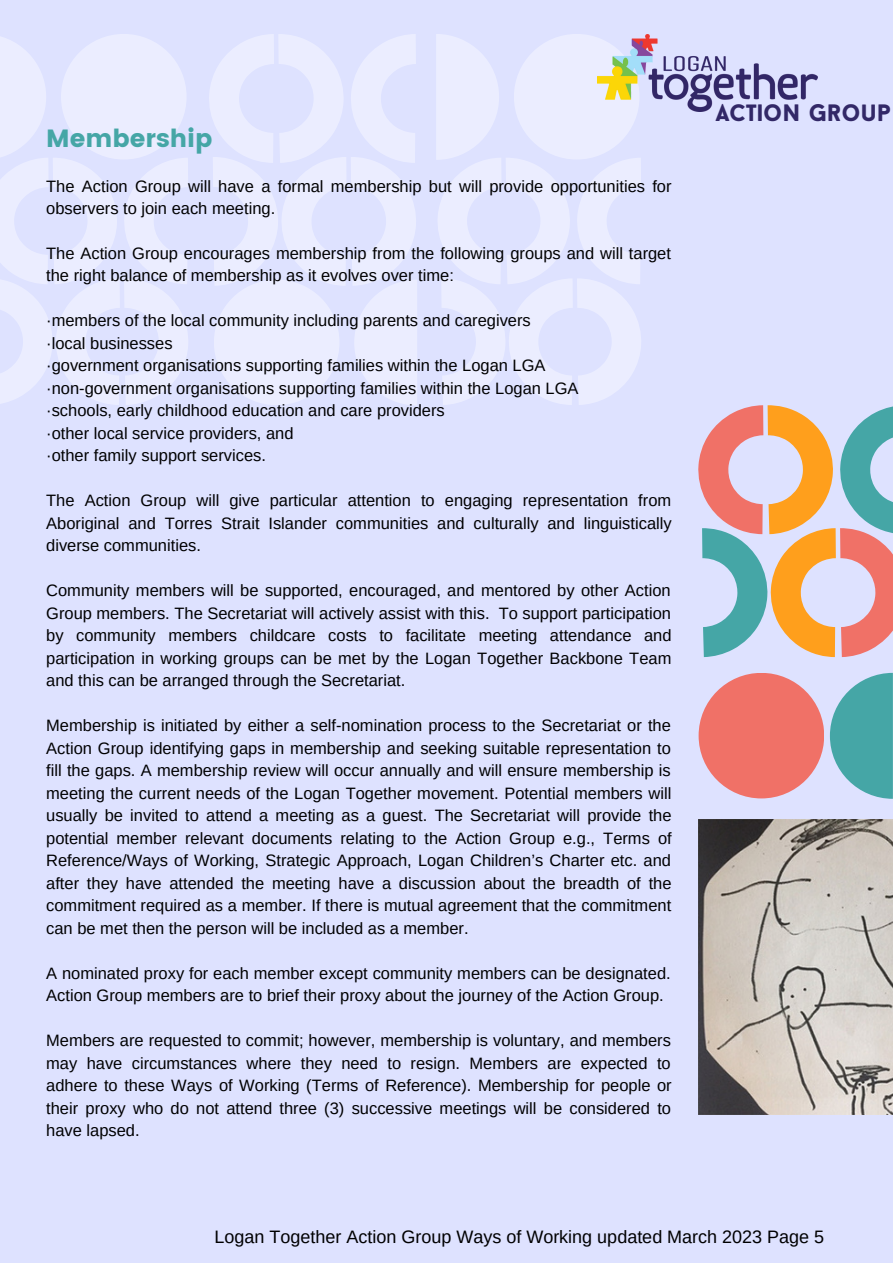
<style>
.page{position:relative;width:893px;height:1264px;background:#fff}
.page>*{position:absolute;margin:0;border:0;box-sizing:border-box;transform-origin:0 0}
.t1{font:24.9px "Poppins";color:#45a6a6}
.t2{font:900 24px "Baron Neue";color:#322867}
.t3{font:18px "Arimo";color:#000}
.t4{font:16.5px/22.5px "Arimo";color:#000}
</style>
<div class="page">
<div style="left:0;top:0;width:892px;height:1262px;background:#dee2ff"></div>
<svg style="left:698px;top:405px;width:194px;height:252px"></svg>
<div style="left:698px;top:673px;width:126px;height:125px;background:#f07167;border-radius:50%"></div>
<svg style="left:0;top:34px;width:188px;height:371px"></svg>
<svg style="left:436px;top:34px;width:205px;height:371px"></svg>
<svg style="left:209px;top:34px;width:208px;height:371px"></svg>
<svg style="left:829px;top:673px;width:63px;height:125px"></svg>
<img style="left:598px;top:34px;width:219px;height:78px">
<img style="left:698px;top:819px;width:194px;height:295px">
<h1 class="t1" style="left:46px;top:124px;width:168px">Membership</h1>
<p class="t4" style="left:46px;top:174px;width:627px">The Action Group will have a formal membership but will provide opportunities for observers to join each meeting.</p>
<p class="t4" style="left:46px;top:242px;width:626px">The Action Group encourages membership from the following groups and will target the right balance of membership as it evolves over time:</p>
<p class="t4" style="left:46px;top:309px;width:534px">·members of the local community including parents and caregivers<br>·local businesses<br>·government organisations supporting families within the Logan LGA ·non-government organisations supporting families within the Logan LGA ·schools, early childhood education and care providers<br>·other local service providers, and<br>·other family support services.</p>
<p class="t4" style="left:46px;top:489px;width:627px;text-align:justify">The Action Group will give particular attention to engaging representation from Aboriginal and Torres Strait Islander communities and culturally and linguistically diverse communities.</p>
<p class="t4" style="left:46px;top:579px;width:627px;text-align:justify">Community members will be supported, encouraged, and mentored by other Action Group members. The Secretariat will actively assist with this. To support participation by community members childcare costs to facilitate meeting attendance and participation in working groups can be met by the Logan Together Backbone Team and this can be arranged through the Secretariat.</p>
<p class="t4" style="left:46px;top:714px;width:627px;text-align:justify">Membership is initiated by either a self-nomination process to the Secretariat or the Action Group identifying gaps in membership and seeking suitable representation to fill the gaps. A membership review will occur annually and will ensure membership is meeting the current needs of the Logan Together movement. Potential members will usually be invited to attend a meeting as a guest. The Secretariat will provide the potential member relevant documents relating to the Action Group e.g., Terms of Reference/Ways of Working, Strategic Approach, Logan Children’s Charter etc. and after they have attended the meeting have a discussion about the breadth of the commitment required as a member. If there is mutual agreement that the commitment can be met then the person will be included as a member.</p>
<p class="t4" style="left:46px;top:961px;width:626px">A nominated proxy for each member except community members can be designated.<br>Action Group members are to brief their proxy about the journey of the Action Group.</p>
<p class="t4" style="left:46px;top:1029px;width:627px;text-align:justify">Members are requested to commit; however, membership is voluntary, and members may have circumstances where they need to resign. Members are expected to adhere to these Ways of Working (Terms of Reference). Membership for people or their proxy who do not attend three (3) successive meetings will be considered to have lapsed.</p>
<h2 class="t2" style="left:715px;top:103px;width:177px">ACTION GROUP</h2>
<p class="t3" style="left:214px;top:1226px;width:611px">Logan Together Action Group Ways of Working updated March 2023 Page 5</p>
</div>
